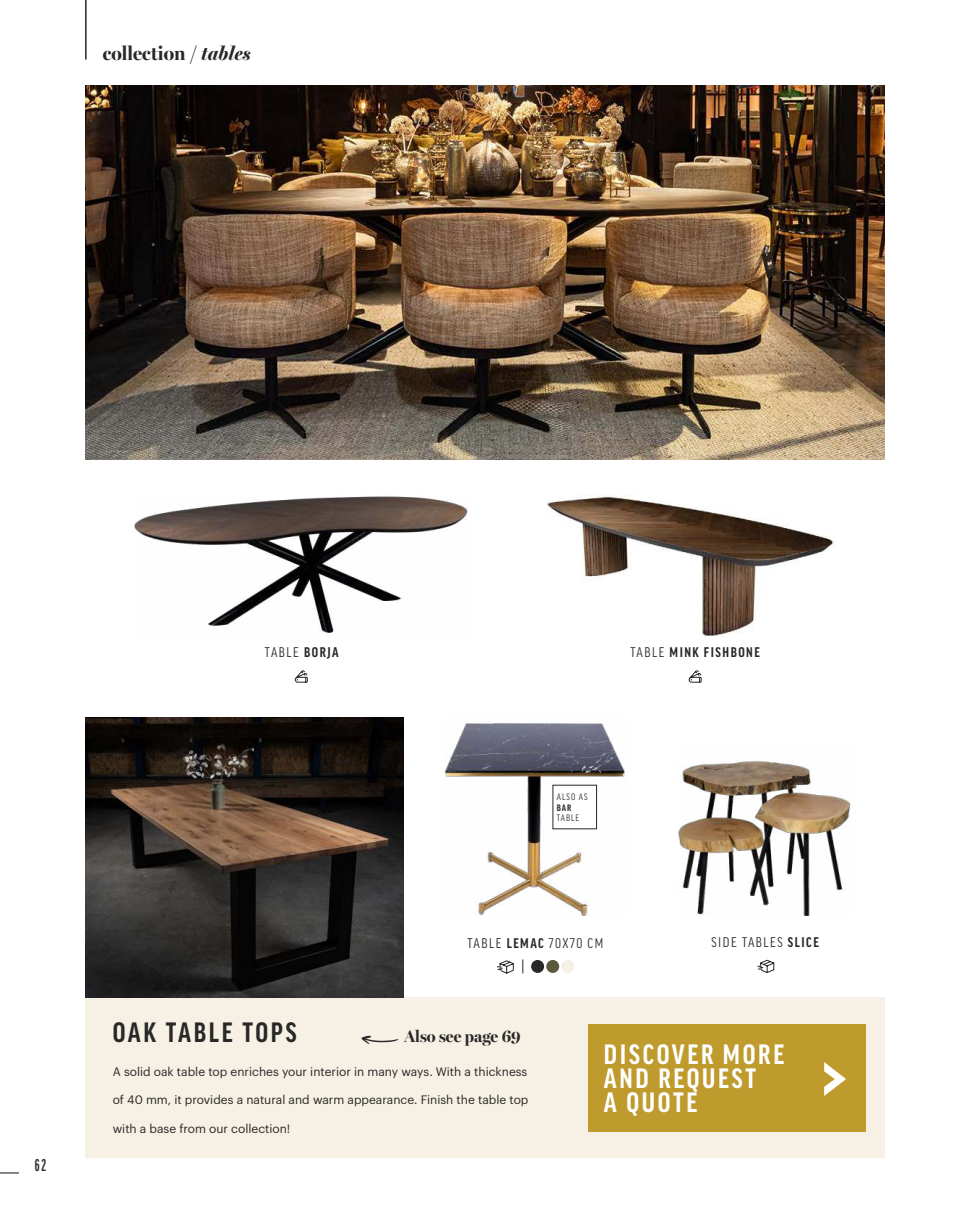
<style>
.page{position:relative;width:970px;height:1208px;background:#fff}
.page>*{position:absolute;margin:0;border:0;box-sizing:border-box;transform-origin:0 0}
.t1{font:700 condensed 75px "Good Pro";color:#fff}
.t2{font:700 condensed 27px/24px "Good Pro";letter-spacing:.1em;color:#fff}
.t3{font:700 condensed 27px "Good Pro";letter-spacing:.1em;color:#282827}
.t4{font:700 19.5px "Miller Banner";color:#282827}
.t5{font:700 16.5px "Miller Banner";color:#282827}
.t6{font:700 16.5px "Good Pro Comp";color:#282827}
.t7{font:condensed 13.5px "Good Pro";letter-spacing:.11em;color:#282827}
.t8{font:700 condensed 13.5px "Good Pro";letter-spacing:.11em;color:#282827}
.t9{font:12px "Graphik";color:#282827}
.t10{font:condensed 9px "Good Pro";letter-spacing:.11em;color:#282827}
.t11{font:700 condensed 9px "Good Pro";color:#282827}
.s1{font-style:italic}
.s2{font-weight:700}
.s3{font-weight:400}
</style>
<div class="page">
<div style="left:85px;top:997px;width:799px;height:160px;background:#f6f0e5"></div>
<svg style="left:0;top:1172px;width:19px;height:1px"></svg>
<img style="left:86px;top:86px;width:798px;height:374px">
<img style="left:85px;top:717px;width:318px;height:280px">
<img style="left:134px;top:496px;width:334px;height:139px">
<svg style="left:294px;top:670px;width:14px;height:13px"></svg>
<img style="left:547px;top:495px;width:288px;height:141px">
<svg style="left:688px;top:670px;width:14px;height:13px"></svg>
<div style="left:546px;top:960px;width:13px;height:13px;background:#5b583d;border-radius:50%"></div>
<div style="left:531px;top:960px;width:13px;height:13px;background:#282827;border-radius:50%"></div>
<svg style="left:522px;top:959px;width:1px;height:14px"></svg>
<svg style="left:496px;top:960px;width:18px;height:14px"></svg>
<div style="left:561px;top:960px;width:13px;height:13px;background:#f6f0e5;border-radius:50%"></div>
<img style="left:444px;top:723px;width:181px;height:192px">
<div style="left:552px;top:785px;width:44px;height:44px;background:#fff"></div>
<svg style="left:757px;top:959px;width:17px;height:14px"></svg>
<img style="left:679px;top:761px;width:171px;height:154px">
<svg style="left:361px;top:1035px;width:37px;height:9px"></svg>
<hr style="left:85px;top:0;width:2px;height:60px;background:#282827">
<div style="left:587px;top:1024px;width:278px;height:108px;background:#bf9b2e"></div>
<h3 class="t4" style="left:103px;top:41px;width:149px">collection / <span class="s1">tables</span></h3>
<h3 class="t6" style="left:35px;top:1156px;width:13px">62</h3>
<p class="t7" style="left:265px;top:644px;width:75px">TABLE <span class="s2">BORJA</span></p>
<p class="t8" style="left:630px;top:645px;width:131px"><span class="s3">TABLE</span> MINK FISHBONE</p>
<p class="t10" style="left:556px;top:792px;width:32px">ALSO AS</p>
<p class="t11" style="left:556px;top:802px;width:16px">BAR</p>
<p class="t10" style="left:556px;top:813px;width:24px">TABLE</p>
<p class="t7" style="left:467px;top:935px;width:137px">TABLE <span class="s2">LEMAC</span> 70X70 CM</p>
<p class="t7" style="left:711px;top:935px;width:109px">SIDE TABLES <span class="s2">SLICE</span></p>
<h2 class="t3" style="left:113px;top:1017px;width:185px">OAK TABLE TOPS</h2>
<h3 class="t5" style="left:404px;top:1026px;width:118px">Also see page 69</h3>
<p class="t9" style="left:113px;top:1062px;width:416px">A solid oak table top enriches your interior in many ways. With a thickness</p>
<p class="t9" style="left:113px;top:1090px;width:417px">of 40 mm, it provides a natural and warm appearance. Finish the table top</p>
<p class="t9" style="left:113px;top:1119px;width:179px">with a base from our collection!</p>
<h2 class="t2" style="left:604px;top:1042px;width:182px">DISCOVER MORE<br>AND REQUEST<br>A QUOTE</h2>
<h1 class="t1" style="left:820px;top:1034px;width:30px">&gt;</h1>
</div>
